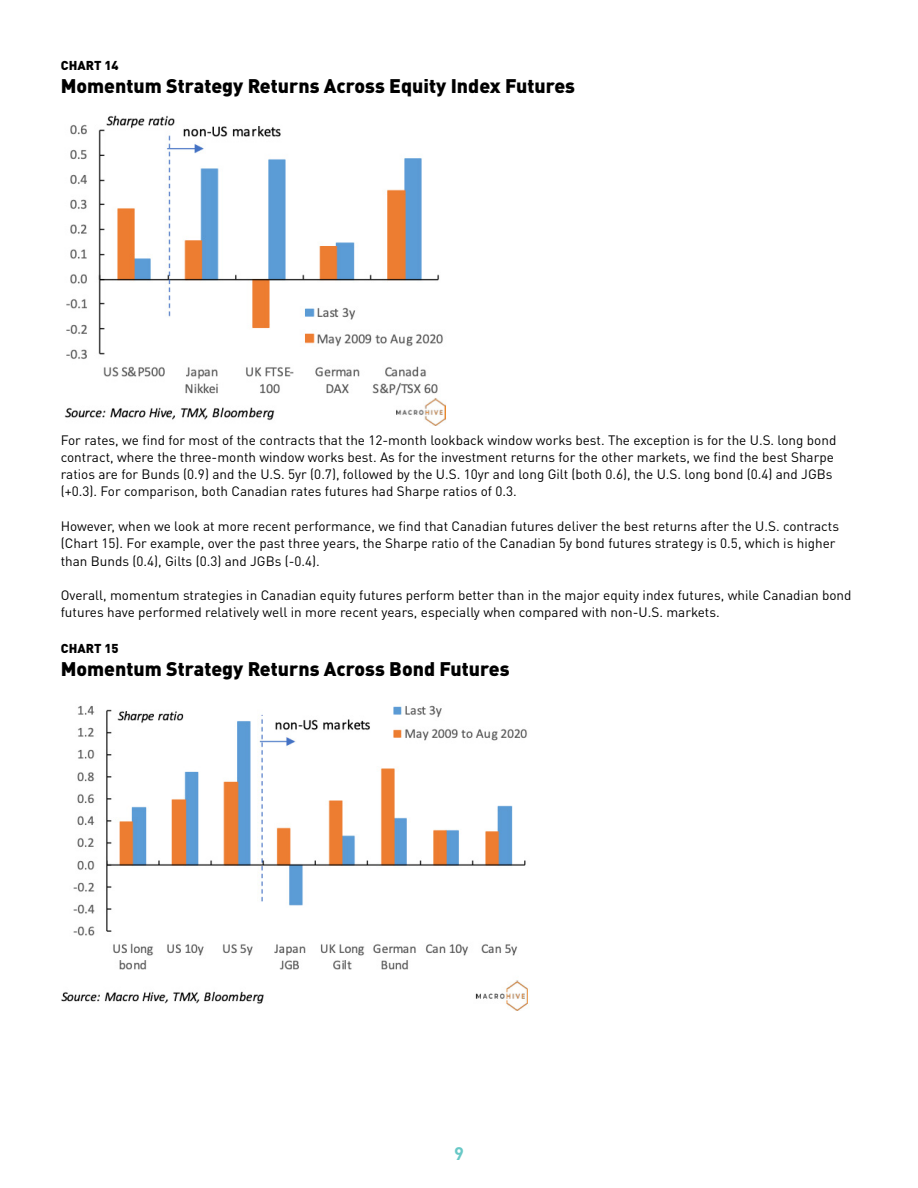
<style>
.page{position:relative;width:918px;height:1188px;background:#fff}
.page>*{position:absolute;margin:0;border:0;box-sizing:border-box;transform-origin:0 0}
.t1{font:900 19.5px "DIN Pro";color:#000}
.t2{font:700 18px "DIN Pro";color:#68c8c6}
.t3{font:13.5px/17.2px "DIN Pro";color:#000}
.t4{font:900 12.75px "DIN Pro";letter-spacing:.01em;color:#000}
</style>
<div class="page">
<img style="left:64px;top:115px;width:382px;height:310px">
<img style="left:61px;top:705px;width:468px;height:306px">
<p class="t4" style="left:61px;top:56px;width:59px">CHART 14</p>
<h1 class="t1" style="left:61px;top:70px;width:516px">Momentum Strategy Returns Across Equity Index Futures</h1>
<p class="t3" style="left:61px;top:430px;width:777px">For rates, we find for most of the contracts that the 12-month lookback window works best. The exception is for the U.S. long bond contract, where the three-month window works best. As for the investment returns for the other markets, we find the best Sharpe ratios are for Bunds (0.9) and the U.S. 5yr (0.7), followed by the U.S. 10yr and long Gilt (both 0.6), the U.S. long bond (0.4) and JGBs (+0.3). For comparison, both Canadian rates futures had Sharpe ratios of 0.3.</p>
<p class="t3" style="left:61px;top:517px;width:780px">However, when we look at more recent performance, we find that Canadian futures deliver the best returns after the U.S. contracts (Chart 15). For example, over the past three years, the Sharpe ratio of the Canadian 5y bond futures strategy is 0.5, which is higher than Bunds (0.4), Gilts (0.3) and JGBs (-0.4).</p>
<p class="t3" style="left:61px;top:586px;width:792px">Overall, momentum strategies in Canadian equity futures perform better than in the major equity index futures, while Canadian bond futures have performed relatively well in more recent years, especially when compared with non-U.S. markets.</p>
<p class="t4" style="left:61px;top:638px;width:59px">CHART 15</p>
<h1 class="t1" style="left:61px;top:653px;width:450px">Momentum Strategy Returns Across Bond Futures</h1>
<h2 class="t2" style="left:454px;top:1140px;width:11px">9</h2>
</div>
